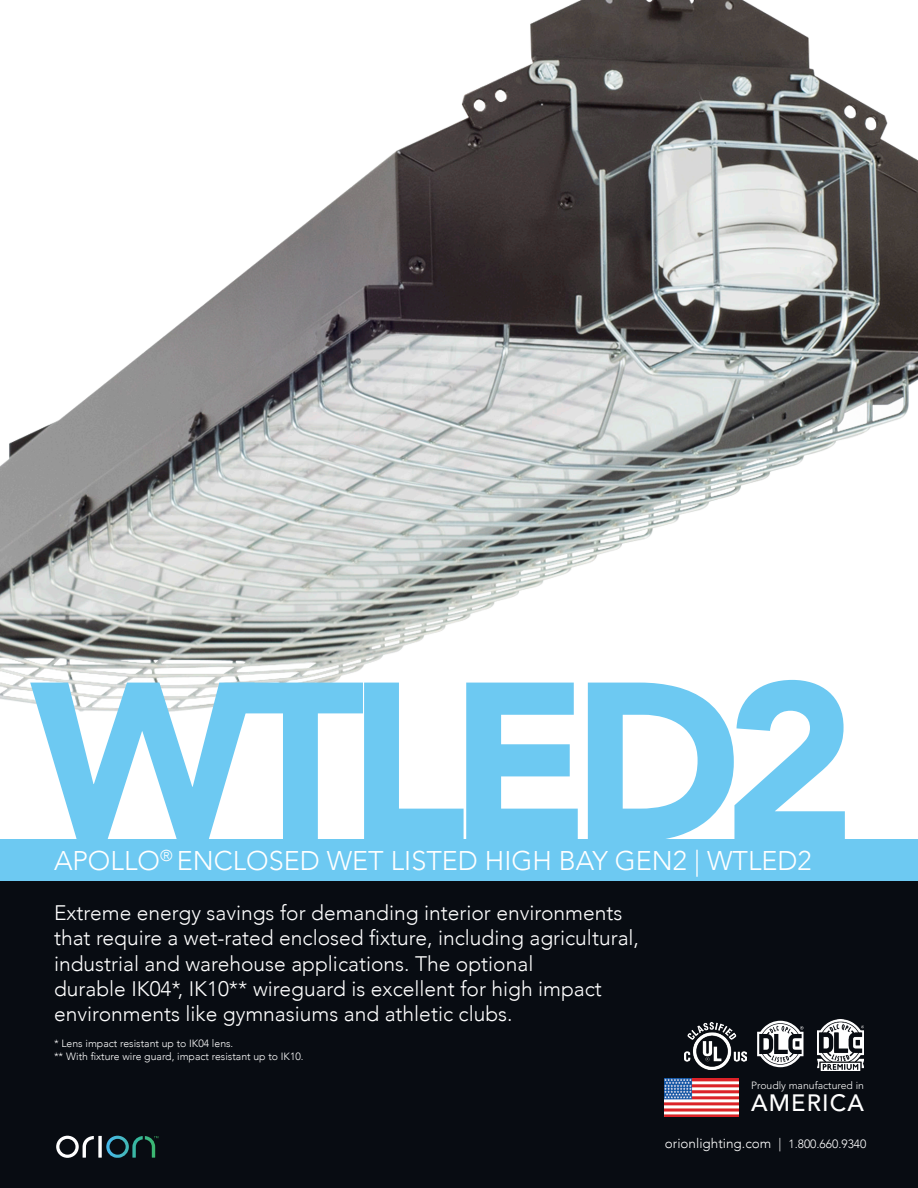
<style>
.page{position:relative;width:918px;height:1188px;background:#fff}
.page>*{position:absolute;margin:0;border:0;box-sizing:border-box;transform-origin:0 0}
.t1{font:900 223.5px "Avenir";letter-spacing:-.08em;color:#6dc9f2}
.t2{font:300 27px "Avenir";color:#fff}
.t3{font:500 23.55px "Avenir";letter-spacing:.05em;color:#fff}
.Call_Out___Avenir_Me{font:300 21px/25.2px "Avenir";color:#fff}
.t4{font:300 13.5px "Avenir";color:#fff}
.t5{font:300 10.5px "Avenir";color:#fff}
.s1{font-size:12px}
</style>
<div class="page">
<img style="left:0;top:0;width:918px;height:712px">
<div style="left:0;top:881px;width:918px;height:307px;background:#080c12"></div>
<div style="left:0;top:840px;width:918px;height:41px;background:#6dc9f2"></div>
<svg style="left:56px;top:1136px;width:38px;height:22px"></svg>
<svg style="left:98px;top:1136px;width:4px;height:22px"></svg>
<svg style="left:106px;top:1136px;width:52px;height:22px"></svg>
<svg style="left:757px;top:1021px;width:46px;height:46px"></svg>
<img style="left:665px;top:1079px;width:74px;height:37px">
<img style="left:817px;top:1020px;width:46px;height:51px">
<img style="left:684px;top:1022px;width:63px;height:48px">
<p class="t1" style="left:31px;top:571px;width:827px">WTLED2</p>
<p class="t2" style="left:54px;top:845px;width:759px">APOLLO<sup>®</sup> ENCLOSED WET LISTED HIGH BAY GEN2 | WTLED2</p>
<p class="Call_Out___Avenir_Me" style="left:54px;top:900px;width:587px">Extreme energy savings for demanding interior environments that require a wet-rated enclosed fixture, including agricultural, industrial and warehouse applications. The optional<br>durable IK04*, IK10** wireguard is excellent for high impact environments like gymnasiums and athletic clubs.</p>
<p class="t5" style="left:54px;top:1037px;width:181px">* Lens impact resistant up to IK04 lens.</p>
<p class="t5" style="left:54px;top:1050px;width:251px">** With fixture wire guard, impact resistant up to IK10.</p>
<p class="t5" style="left:751px;top:1079px;width:114px">Proudly manufactured in</p>
<p class="t3" style="left:751px;top:1083px;width:115px">AMERICA</p>
<p class="t4" style="left:665px;top:1135px;width:203px">orionlighting.com | <span class="s1">1.800.660.9340</span></p>
</div>
